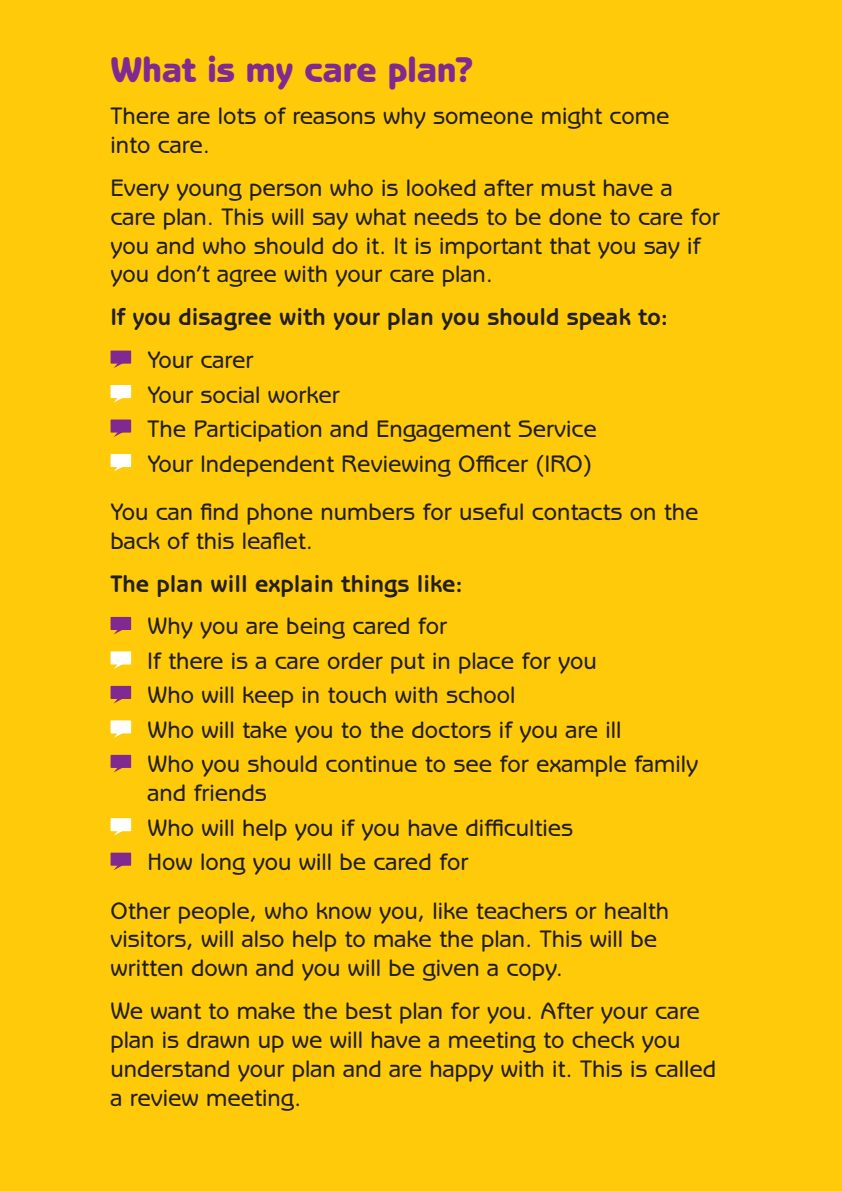
<style>
.page{position:relative;width:842px;height:1191px;background:#feca0a}
.page>*{position:absolute;margin:0;border:0;box-sizing:border-box;transform-origin:0 0}
.t1{font:800 36px "Benguiat Gothic Std";letter-spacing:-.005em;color:#802990}
.t2{font:500 24px/28.8px "Benguiat Gothic Std";color:#231f20}
.t3{font:700 24px "Benguiat Gothic Std";color:#231f20}
</style>
<div class="page">
<div style="left:111px;top:350px;width:20px;height:13px;background:#802990"></div>
<svg style="left:114px;top:363px;width:13px;height:5px"></svg>
<div style="left:111px;top:385px;width:20px;height:13px;background:#fff"></div>
<svg style="left:114px;top:398px;width:13px;height:4px"></svg>
<div style="left:111px;top:419px;width:20px;height:13px;background:#802990"></div>
<svg style="left:114px;top:432px;width:13px;height:5px"></svg>
<div style="left:111px;top:454px;width:20px;height:13px;background:#fff"></div>
<svg style="left:114px;top:467px;width:13px;height:4px"></svg>
<div style="left:111px;top:617px;width:20px;height:13px;background:#802990"></div>
<svg style="left:114px;top:630px;width:8px;height:4px"></svg>
<div style="left:111px;top:651px;width:20px;height:13px;background:#fff"></div>
<svg style="left:114px;top:664px;width:13px;height:5px"></svg>
<div style="left:111px;top:686px;width:20px;height:13px;background:#802990"></div>
<svg style="left:114px;top:699px;width:8px;height:4px"></svg>
<div style="left:111px;top:720px;width:20px;height:13px;background:#fff"></div>
<svg style="left:114px;top:733px;width:13px;height:5px"></svg>
<div style="left:111px;top:755px;width:20px;height:13px;background:#802990"></div>
<svg style="left:114px;top:768px;width:8px;height:4px"></svg>
<div style="left:111px;top:818px;width:20px;height:13px;background:#fff"></div>
<svg style="left:114px;top:831px;width:13px;height:4px"></svg>
<div style="left:111px;top:852px;width:20px;height:13px;background:#802990"></div>
<svg style="left:114px;top:865px;width:13px;height:5px"></svg>
<p class="t1" style="left:111px;top:48px;width:364px">What is my care plan?</p>
<p class="t2" style="left:111px;top:102px;width:560px">There are lots of reasons why someone might come into care.</p>
<p class="t2" style="left:111px;top:174px;width:611px">Every young person who is looked after must have a care plan. This will say what needs to be done to care for you and who should do it. It is important that you say if you don’t agree with your care plan.</p>
<p class="t3" style="left:111px;top:303px;width:559px">If you disagree with your plan you should speak to:</p>
<p class="t2" style="left:147px;top:346px;width:108px">Your carer</p>
<p class="t2" style="left:147px;top:380px;width:194px">Your social worker</p>
<p class="t2" style="left:147px;top:414px;width:451px">The Participation and Engagement Service</p>
<p class="t2" style="left:147px;top:449px;width:446px">Your Independent Reviewing Officer (IRO)</p>
<p class="t2" style="left:111px;top:497px;width:589px">You can find phone numbers for useful contacts on the back of this leaflet.</p>
<p class="t3" style="left:111px;top:569px;width:354px">The plan will explain things like:</p>
<p class="t2" style="left:147px;top:612px;width:301px">Why you are being cared for</p>
<p class="t2" style="left:147px;top:646px;width:451px">If there is a care order put in place for you</p>
<p class="t2" style="left:147px;top:681px;width:369px">Who will keep in touch with school</p>
<p class="t2" style="left:147px;top:715px;width:476px">Who will take you to the doctors if you are ill</p>
<p class="t2" style="left:147px;top:750px;width:552px">Who you should continue to see for example family and friends</p>
<p class="t2" style="left:147px;top:813px;width:427px">Who will help you if you have difficulties</p>
<p class="t2" style="left:147px;top:847px;width:322px">How long you will be cared for</p>
<p class="t2" style="left:111px;top:896px;width:560px">Other people, who know you, like teachers or health visitors, will also help to make the plan. This will be written down and you will be given a copy.</p>
<p class="t2" style="left:111px;top:996px;width:607px">We want to make the best plan for you. After your care plan is drawn up we will have a meeting to check you understand your plan and are happy with it. This is called a review meeting.</p>
</div>
